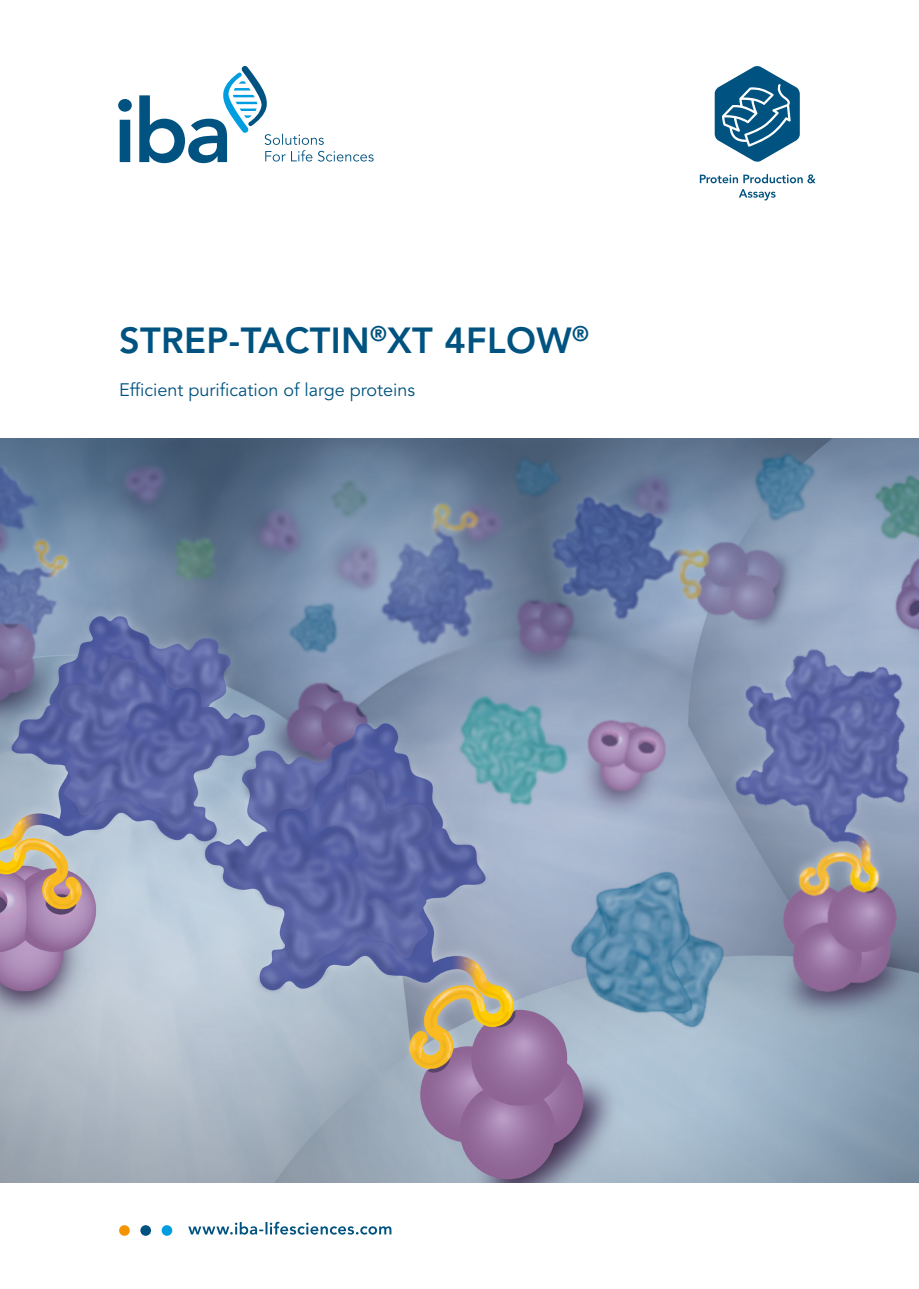
<style>
.page{position:relative;width:919px;height:1289px;background:#fff}
.page>*{position:absolute;margin:0;border:0;box-sizing:border-box;transform-origin:0 0}
.t1{font:800 88.2px "Avenir LT Std";color:#005380}
.t2{font:800 36px "Avenir LT Std";letter-spacing:.01em;color:#005380}
.t3{font:18px "Avenir LT Std";color:#005380}
</style>
<div class="page">
<img style="left:0;top:438px;width:918px;height:744px">
<svg style="left:714px;top:66px;width:85px;height:96px"></svg>
<svg style="left:738px;top:189px;width:37px;height:11px"></svg>
<svg style="left:699px;top:174px;width:116px;height:9px"></svg>
<svg style="left:223px;top:66px;width:150px;height:96px"></svg>
<div style="left:119px;top:1225px;width:11px;height:10px;background:#f39400;border-radius:50%"></div>
<div style="left:140px;top:1225px;width:11px;height:10px;background:#005380;border-radius:50%"></div>
<div style="left:162px;top:1225px;width:10px;height:10px;background:#009ee0;border-radius:50%"></div>
<svg style="left:188px;top:1221px;width:203px;height:13px"></svg>
<h1 class="t1" style="left:113px;top:79px;width:120px">iba</h1>
<h2 class="t2" style="left:119px;top:319px;width:471px">STREP-TACTIN<sup>®</sup>XT 4FLOW<sup>®</sup></h2>
<p class="t3" style="left:119px;top:379px;width:297px">Efficient purification of large proteins</p>
</div>
